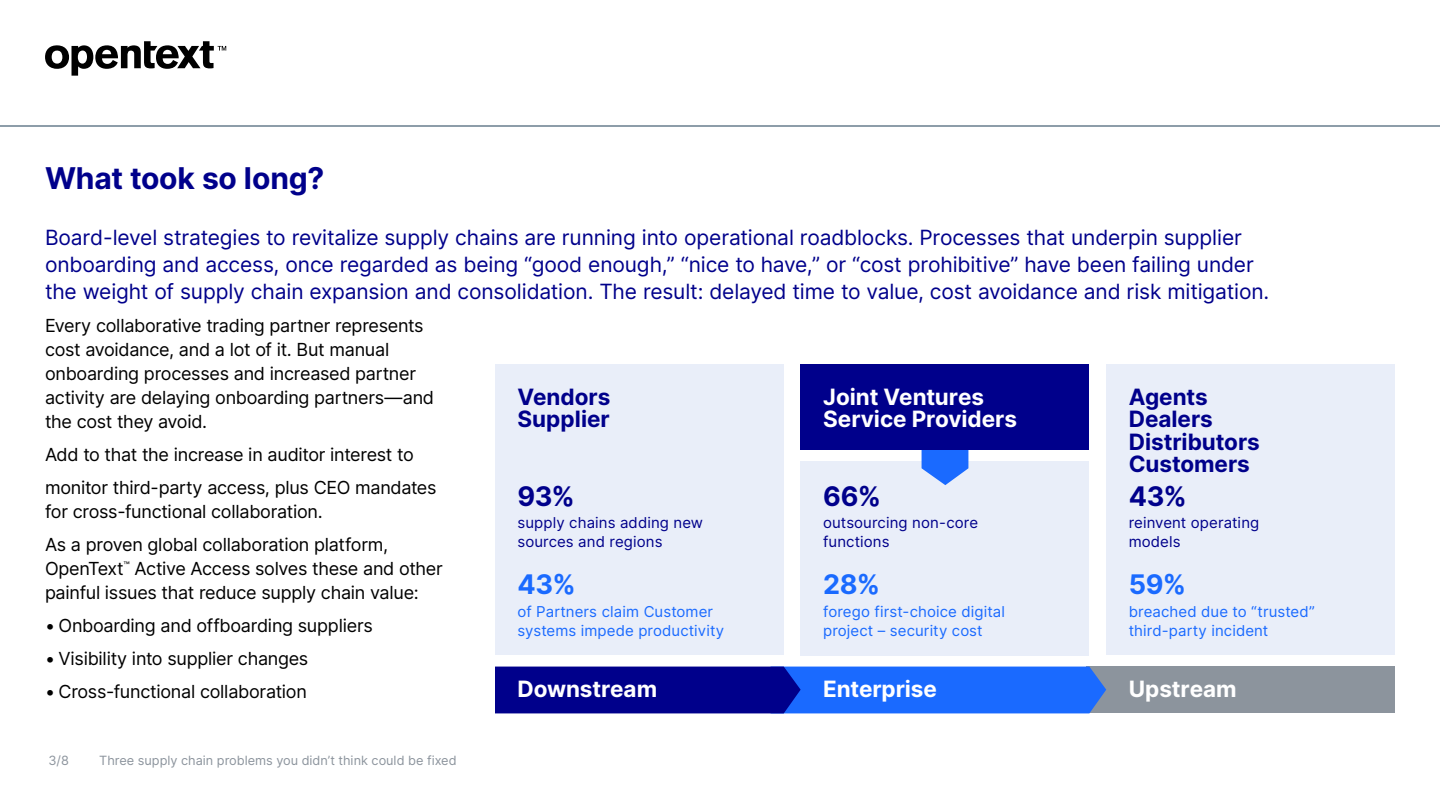
<style>
.page{position:relative;width:1440px;height:810px;background:#fff}
.page>*{position:absolute;margin:0;border:0;box-sizing:border-box;transform-origin:0 0}
.t1{font:700 30px "Inter";letter-spacing:-.005em;color:#00008b}
.Sidebar_H1{font:700 27px "Inter";color:#00008b}
.Sidebar_H1-2{font:700 27px "Inter";color:#1a6aff}
.Sidebar_H1-3{font:700 22.5px/22.5px "Inter";letter-spacing:-.005em;color:#fff}
.Sidebar_H1-4{font:700 22.5px/22.5px "Inter";color:#00008b}
.Intro_Paragraph{font:21px/27px "Inter";letter-spacing:-.005em;color:#00008b}
.Body{font:18px/24px "Inter";letter-spacing:-.015em;color:#000}
.Sidebar_Body{font:15px/18.8px "Inter";letter-spacing:.005em;color:#1a6aff}
.Sidebar_Body-2{font:15px/18.8px "Inter";letter-spacing:.005em;color:#00008b}
.t2{font:12.75px "Inter";color:#8c949d}
</style>
<div class="page">
<hr style="left:0;top:125px;width:1440px;height:2px;background:#8d9da9">
<svg style="left:45px;top:41px;width:181px;height:35px"></svg>
<div style="left:495px;top:364px;width:289px;height:291px;background:#e9eef9"></div>
<div style="left:1106px;top:364px;width:289px;height:291px;background:#e9eef9"></div>
<div style="left:801px;top:461px;width:288px;height:194px;background:#e9eef9"></div>
<div style="left:1087px;top:667px;width:308px;height:46px;background:#8c949d"></div>
<svg style="left:495px;top:667px;width:611px;height:46px;background:#0e36c5"></svg>
<svg style="left:922px;top:450px;width:46px;height:35px"></svg>
<div style="left:801px;top:364px;width:288px;height:86px;background:#00008b"></div>
<h3 class="t1" style="left:45px;top:156px;width:281px">What took so long?</h3>
<p class="Intro_Paragraph" style="left:45px;top:224px;width:1226px">Board-level strategies to revitalize supply chains are running into operational roadblocks. Processes that underpin supplier onboarding and access, once regarded as being “good enough,” “nice to have,” or “cost prohibitive” have been failing under the weight of supply chain expansion and consolidation. The result: delayed time to value, cost avoidance and risk mitigation.</p>
<p class="Body" style="left:45px;top:313px;width:391px">Every collaborative trading partner represents cost avoidance, and a lot of it. But manual onboarding processes and increased partner activity are delaying onboarding partners—and the cost they avoid.</p>
<p class="Body" style="left:45px;top:442px;width:370px">Add to that the increase in auditor interest to</p>
<p class="Body" style="left:45px;top:475px;width:393px">monitor third-party access, plus CEO mandates for cross-functional collaboration.</p>
<p class="Body" style="left:45px;top:532px;width:399px">As a proven global collaboration platform,<br>OpenText<sup>™</sup> Active Access solves these and other painful issues that reduce supply chain value:</p>
<p class="Body" style="left:45px;top:613px;width:329px">• Onboarding and offboarding suppliers</p>
<p class="Body" style="left:45px;top:646px;width:265px">• Visibility into supplier changes</p>
<p class="Body" style="left:45px;top:679px;width:263px">• Cross-functional collaboration</p>
<p class="Sidebar_H1-3" style="left:518px;top:677px;width:141px">Downstream</p>
<p class="Sidebar_H1-3" style="left:823px;top:385px;width:196px">Joint Ventures<br>Service Providers</p>
<p class="Sidebar_H1-4" style="left:518px;top:385px;width:94px">Vendors<br>Supplier</p>
<p class="Sidebar_H1-4" style="left:1129px;top:385px;width:133px">Agents<br>Dealers<br>Distributors<br>Customers</p>
<p class="Sidebar_H1" style="left:1129px;top:476px;width:60px">43%</p>
<p class="Sidebar_Body-2" style="left:1129px;top:513px;width:132px">reinvent operating models</p>
<p class="Sidebar_H1-2" style="left:1129px;top:565px;width:59px">59%</p>
<p class="Sidebar_Body" style="left:1129px;top:602px;width:188px">breached due to “trusted” third-party incident</p>
<p class="Sidebar_H1" style="left:518px;top:476px;width:59px">93%</p>
<p class="Sidebar_Body-2" style="left:518px;top:513px;width:187px">supply chains adding new sources and regions</p>
<p class="Sidebar_H1-2" style="left:518px;top:565px;width:60px">43%</p>
<p class="Sidebar_Body" style="left:518px;top:602px;width:208px">of Partners claim Customer systems impede productivity</p>
<p class="Sidebar_H1" style="left:823px;top:476px;width:60px">66%</p>
<p class="Sidebar_Body-2" style="left:823px;top:513px;width:157px">outsourcing non-core functions</p>
<p class="Sidebar_H1-2" style="left:823px;top:565px;width:58px">28%</p>
<p class="Sidebar_Body" style="left:823px;top:602px;width:183px">forego first-choice digital project – security cost</p>
<p class="Sidebar_H1-3" style="left:823px;top:677px;width:115px">Enterprise</p>
<p class="Sidebar_H1-3" style="left:1129px;top:677px;width:109px">Upstream</p>
<p class="t2" style="left:48px;top:751px;width:22px">3/8</p>
<p class="t2" style="left:99px;top:751px;width:359px">Three supply chain problems you didn’t think could be fixed</p>
</div>
